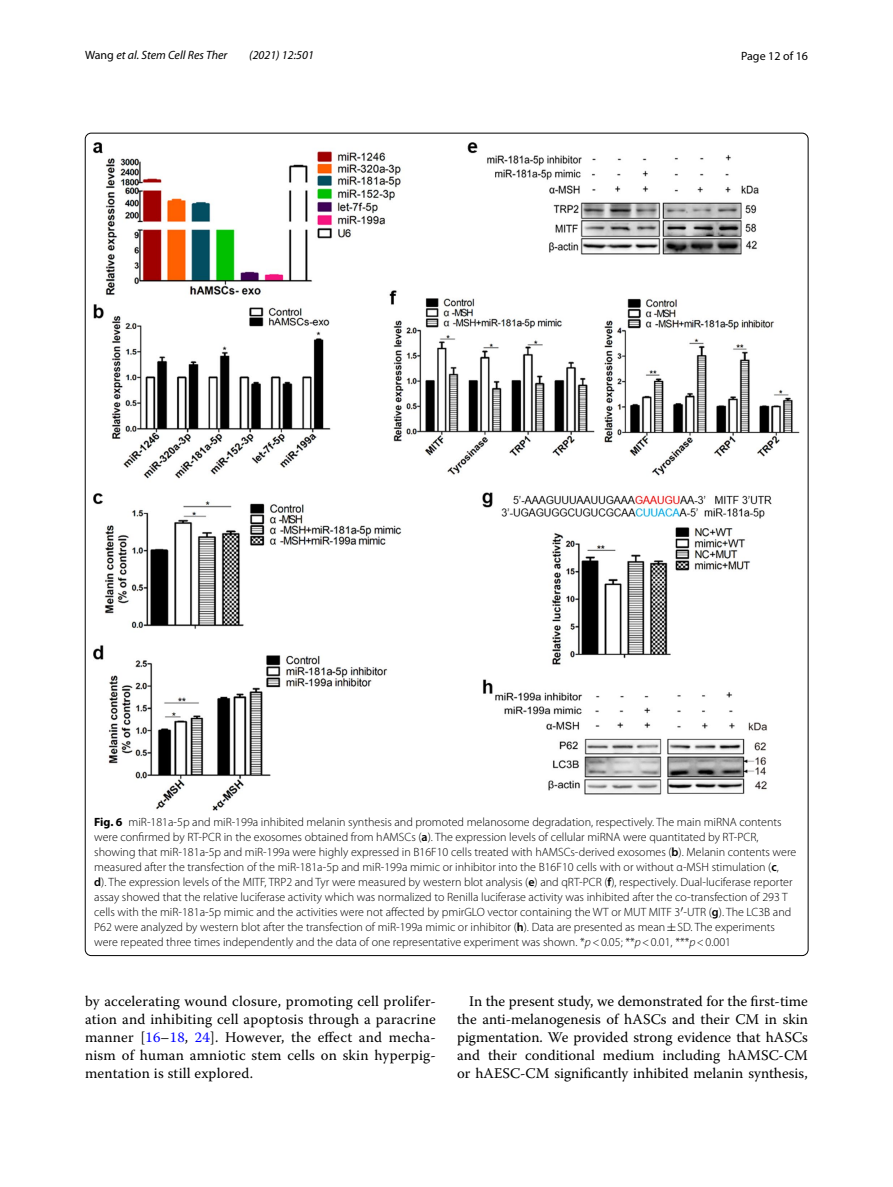
<style>
.page{position:relative;width:893px;height:1187px;background:#fff}
.page>*{position:absolute;margin:0;border:0;box-sizing:border-box;transform-origin:0 0}
.t1{font:14.7px/18px "Warnock Pro";letter-spacing:.01em;color:#000;text-align:justify}
.t2{font:300 12px/15px "Myriad Pro";color:#000}
.t3{font:italic 12px "Myriad Pro";color:#000}
.t4{font:12px "Myriad Pro";color:#000}
.s1{font-style:normal}
.s2{font-weight:700}
.s3{font-weight:600}
.s4{font-family:"MTSY";font-weight:400}
.s5{font-style:italic}
.s6{color:#00f}
</style>
<div class="page">
<img style="left:94px;top:142px;width:706px;height:668px">
<p class="t3" style="left:85px;top:48px;width:144px"><span class="s1">Wang</span> et al. Stem Cell Res Ther</p>
<p class="t3" style="left:249px;top:48px;width:66px">(2021) 12:501</p>
<p class="t4" style="left:741px;top:48px;width:68px">Page 12 of 16</p>
<p class="t2" style="left:94px;top:814px;width:703px"><span class="s2">Fig. 6</span> miR-181a-5p and miR-199a inhibited melanin synthesis and promoted melanosome degradation, respectively. The main miRNA contents were confirmed by RT-PCR in the exosomes obtained from hAMSCs (<span class="s3">a</span>). The expression levels of cellular miRNA were quantitated by RT-PCR, showing that miR-181a-5p and miR-199a were highly expressed in B16F10 cells treated with hAMSCs-derived exosomes (<span class="s3">b</span>). Melanin contents were measured after the transfection of the miR-181a-5p and miR-199a mimic or inhibitor into the B16F10 cells with or without α-MSH stimulation (<span class="s3">c</span>,<br><span class="s3">d</span>). The expression levels of the MITF, TRP2 and Tyr were measured by western blot analysis (<span class="s3">e</span>) and qRT-PCR (<span class="s3">f</span>), respectively. Dual-luciferase reporter assay showed that the relative luciferase activity which was normalized to Renilla luciferase activity was inhibited after the co-transfection of 293 T cells with the miR-181a-5p mimic and the activities were not affected by pmirGLO vector containing the WT or MUT MITF 3 -UTR (<span class="s3">g</span>). The LC3B and P62 were analyzed by western blot after the transfection of miR-199a mimic or inhibitor (<span class="s3">h</span>). Data are presented as mean<span class="s4">±</span>SD. The experiments were repeated three times independently and the data of one representative experiment was shown. *<span class="s5">p</span>&lt;0.05; **<span class="s5">p</span>&lt;0.01, ***<span class="s5">p</span>&lt;0.001</p>
<p class="t1" style="left:85px;top:991px;width:352px">by accelerating wound closure, promoting cell prolifer&shy;ation and inhibiting cell apoptosis through a paracrine manner [<span class="s6">16</span>–<span class="s6">18</span>, <span class="s6">24</span>]. However, the effect and mecha&shy;nism of human amniotic stem cells on skin hyperpig&shy;mentation is still explored.</p>
<p class="t1" style="left:457px;top:991px;width:352px;text-indent:12px">In the present study, we demonstrated for the first-time the anti-melanogenesis of hASCs and their CM in skin pigmentation. We provided strong evidence that hASCs and their conditional medium including hAMSC-CM or hAESC-CM significantly inhibited melanin synthesis,</p>
</div>
